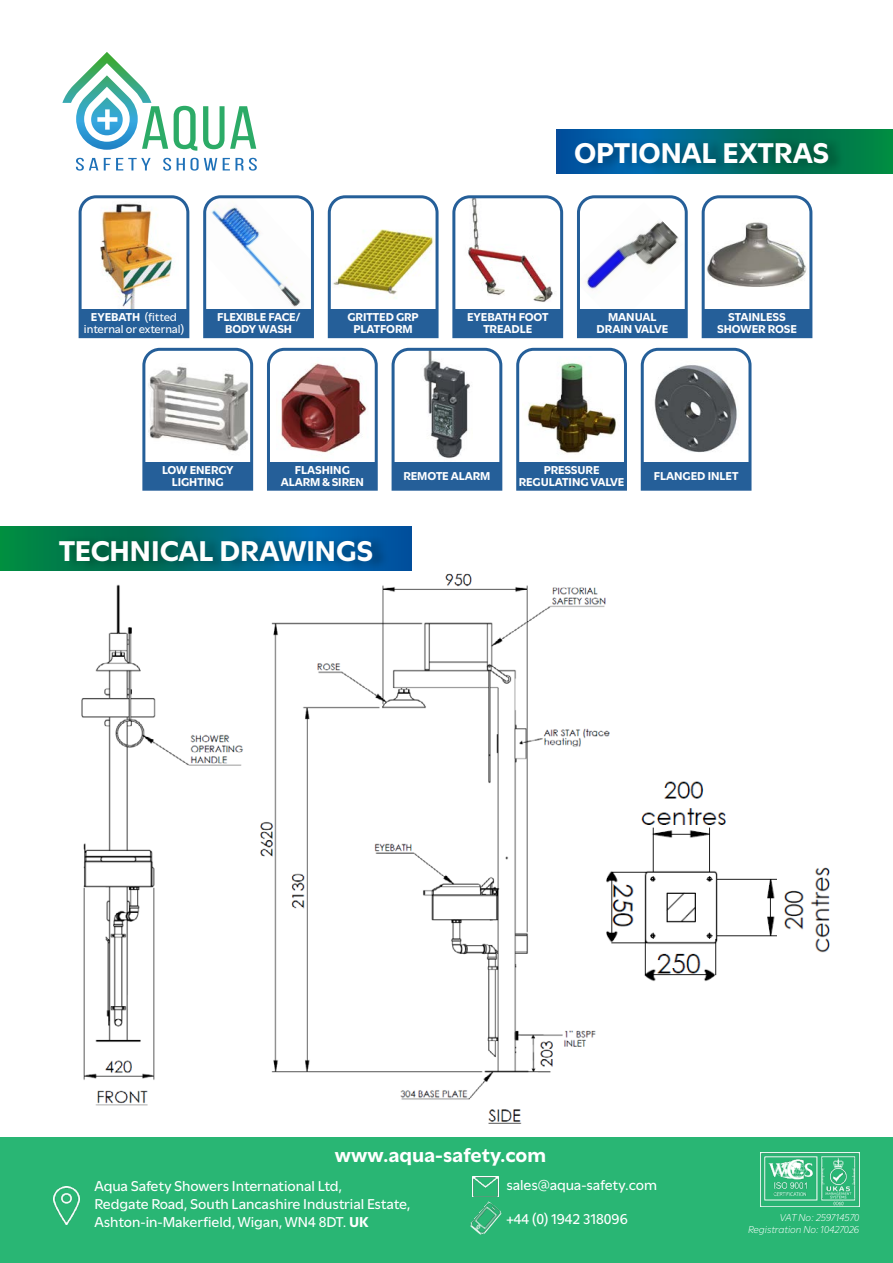
<style>
.page{position:relative;width:893px;height:1263px;background:#fff}
.page>*{position:absolute;margin:0;border:0;box-sizing:border-box;transform-origin:0 0}
.t1{font:700 30px "Utile";color:#fff}
.t2{font:700 21px "Utile";letter-spacing:-.005em;color:#fff}
.t3{font:500 15px/18px "Utile";color:#fff}
.t4{font:700 12px/12px "Utile";letter-spacing:-.01em;color:#fff;text-align:center}
.t5{font:500 12px/12px "Utile";color:#fff;text-align:center}
.t6{font:italic 300 10.5px/12px "Utile";letter-spacing:-.005em;color:#fff;text-align:right}
.s1{font-weight:700}
</style>
<div class="page">
<svg style="left:556px;top:130px;width:337px;height:43px"></svg>
<div style="left:576px;top:136px;width:269px;height:38px;background:#000;opacity:.3"></div>
<img style="left:78px;top:195px;width:112px;height:144px">
<div style="left:81px;top:309px;width:106px;height:27px;background:#255f99"></div>
<svg style="left:203px;top:195px;width:111px;height:144px"></svg>
<div style="left:205px;top:309px;width:107px;height:27px;background:#255f99"></div>
<svg style="left:327px;top:195px;width:112px;height:144px"></svg>
<div style="left:330px;top:309px;width:107px;height:27px;background:#255f99"></div>
<svg style="left:452px;top:195px;width:112px;height:144px"></svg>
<div style="left:454px;top:309px;width:107px;height:27px;background:#255f99"></div>
<svg style="left:701px;top:195px;width:112px;height:144px"></svg>
<div style="left:704px;top:309px;width:106px;height:27px;background:#255f99"></div>
<svg style="left:267px;top:347px;width:111px;height:144px"></svg>
<div style="left:269px;top:462px;width:107px;height:27px;background:#255f99"></div>
<svg style="left:516px;top:347px;width:111px;height:144px"></svg>
<div style="left:518px;top:462px;width:107px;height:27px;background:#255f99"></div>
<svg style="left:577px;top:195px;width:111px;height:144px"></svg>
<div style="left:579px;top:309px;width:107px;height:27px;background:#255f99"></div>
<svg style="left:142px;top:347px;width:112px;height:144px"></svg>
<div style="left:144px;top:462px;width:107px;height:27px;background:#255f99"></div>
<svg style="left:391px;top:347px;width:112px;height:144px"></svg>
<div style="left:393px;top:462px;width:107px;height:27px;background:#255f99"></div>
<svg style="left:640px;top:347px;width:112px;height:144px"></svg>
<div style="left:643px;top:462px;width:107px;height:27px;background:#255f99"></div>
<svg style="left:0;top:527px;width:411px;height:43px"></svg>
<div style="left:61px;top:534px;width:328px;height:37px;background:#000;opacity:.3"></div>
<svg style="left:174px;top:106px;width:23px;height:45px"></svg>
<svg style="left:203px;top:106px;width:53px;height:43px"></svg>
<svg style="left:76px;top:158px;width:22px;height:13px"></svg>
<svg style="left:104px;top:158px;width:47px;height:12px"></svg>
<svg style="left:163px;top:158px;width:8px;height:13px"></svg>
<svg style="left:177px;top:158px;width:40px;height:13px"></svg>
<svg style="left:223px;top:158px;width:34px;height:13px"></svg>
<svg style="left:62px;top:52px;width:106px;height:98px"></svg>
<img style="left:260px;top:573px;width:350px;height:551px">
<img style="left:81px;top:585px;width:162px;height:521px">
<img style="left:592px;top:773px;width:238px;height:217px">
<div style="left:0;top:1137px;width:893px;height:126px;background:#29b674"></div>
<img style="left:54px;top:1186px;width:25px;height:39px">
<img style="left:473px;top:1177px;width:25px;height:20px">
<img style="left:470px;top:1201px;width:32px;height:34px">
<img style="left:760px;top:1152px;width:99px;height:54px">
<h1 class="t1" style="left:574px;top:129px;width:257px">OPTIONAL EXTRAS</h1>
<p class="t5" style="left:84px;top:310px;width:102px"><span class="s1">EYEBATH</span> (fitted internal or external)</p>
<p class="t4" style="left:217px;top:310px;width:84px">FLEXIBLE FACE/<br>BODY WASH</p>
<p class="t4" style="left:348px;top:310px;width:73px">GRITTED GRP<br>PLATFORM</p>
<p class="t4" style="left:467px;top:310px;width:83px">EYEBATH FOOT<br>TREADLE</p>
<p class="t4" style="left:717px;top:310px;width:81px">STAINLESS<br>SHOWER ROSE</p>
<p class="t4" style="left:597px;top:310px;width:73px">MANUAL<br>DRAIN VALVE</p>
<p class="t4" style="left:162px;top:463px;width:73px">LOW ENERGY<br>LIGHTING</p>
<p class="t4" style="left:403px;top:469px;width:89px">REMOTE ALARM</p>
<p class="t4" style="left:654px;top:469px;width:86px">FLANGED INLET</p>
<p class="t4" style="left:281px;top:463px;width:85px">FLASHING<br>ALARM &amp; SIREN</p>
<p class="t4" style="left:519px;top:463px;width:107px">PRESSURE<br>REGULATING VALVE</p>
<h1 class="t1" style="left:59px;top:526px;width:315px">TECHNICAL DRAWINGS</h1>
<h2 class="t2" style="left:335px;top:1138px;width:213px">www.aqua-safety.com</h2>
<p class="t3" style="left:94px;top:1176px;width:318px">Aqua Safety Showers International Ltd,<br>Redgate Road, South Lancashire Industrial Estate,<br>Ashton-in-Makerfield, Wigan, WN4 8DT. <span class="s1">UK</span></p>
<p class="t3" style="left:506px;top:1175px;width:152px">sales@aqua-safety.com</p>
<p class="t3" style="left:506px;top:1209px;width:123px">+44 (0) 1942 318096</p>
<p class="t6" style="left:748px;top:1210px;width:113px">VAT No: 259714570<br>Registration No: 10427026</p>
</div>
